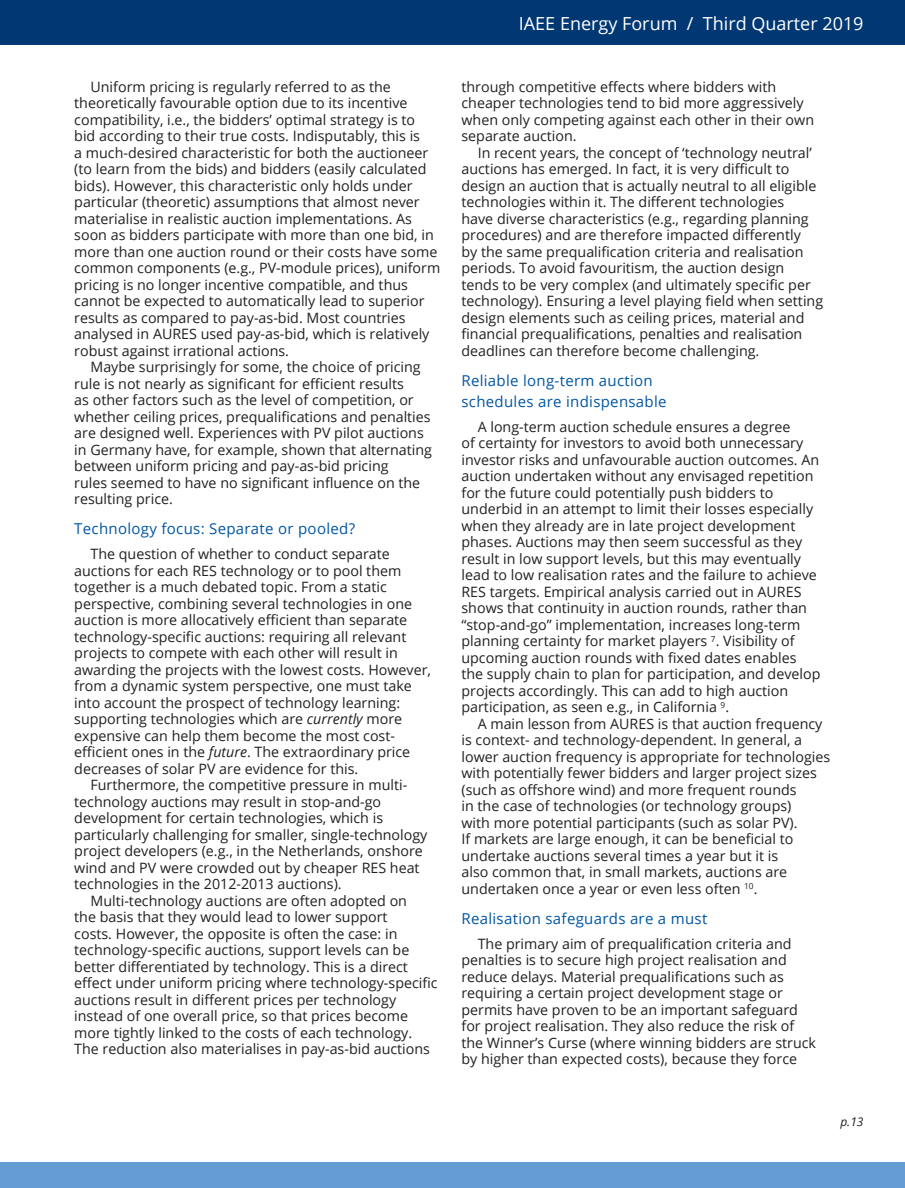
<style>
.page{position:relative;width:905px;height:1188px;background:#fff}
.page>*{position:absolute;margin:0;border:0;box-sizing:border-box;transform-origin:0 0}
.t1{font:18px "Open Sans";color:#fff}
.Heading_NEW{font:15px/21px "Open Sans";letter-spacing:.02em;color:#0155a5}
.Body_Text_NEW{font:14.25px/16.5px "Open Sans";color:#231f20}
.t2{font:italic 12px "Open Sans";color:#231f20}
.s1{font-style:italic}
</style>
<div class="page">
<div style="left:0;top:1162px;width:904px;height:26px;background:#639dd4"></div>
<div style="left:0;top:0;width:904px;height:44px;background:#013874"></div>
<p class="Body_Text_NEW" style="left:74px;top:78px;width:367px;text-indent:16px">Uniform pricing is regularly referred to as the theoretically favourable option due to its incentive compatibility, i.e., the bidders’ optimal strategy is to<br>bid according to their true costs. Indisputably, this is<br>a much-desired characteristic for both the auctioneer (to learn from the bids) and bidders (easily calculated bids). However, this characteristic only holds under particular (theoretic) assumptions that almost never materialise in realistic auction implementations. As soon as bidders participate with more than one bid, in more than one auction round or their costs have some common components (e.g., PV-module prices), uniform pricing is no longer incentive compatible, and thus cannot be expected to automatically lead to superior results as compared to pay-as-bid. Most countries analysed in AURES used pay-as-bid, which is relatively robust against irrational actions.</p>
<p class="Body_Text_NEW" style="left:74px;top:359px;width:359px;text-indent:16px">Maybe surprisingly for some, the choice of pricing rule is not nearly as significant for efficient results<br>as other factors such as the level of competition, or whether ceiling prices, prequalifications and penalties are designed well. Experiences with PV pilot auctions in Germany have, for example, shown that alternating between uniform pricing and pay-as-bid pricing<br>rules seemed to have no significant influence on the resulting price.</p>
<p class="Heading_NEW" style="left:74px;top:518px;width:282px">Technology focus: Separate or pooled?</p>
<p class="Body_Text_NEW" style="left:74px;top:546px;width:358px;text-indent:16px">The question of whether to conduct separate auctions for each RES technology or to pool them together is a much debated topic. From a static perspective, combining several technologies in one auction is more allocatively efficient than separate technology-specific auctions: requiring all relevant projects to compete with each other will result in awarding the projects with the lowest costs. However, from a dynamic system perspective, one must take into account the prospect of technology learning: supporting technologies which are <span class="s1">currently</span> more expensive can help them become the most cost&shy;efficient ones in the <span class="s1">future</span>. The extraordinary price decreases of solar PV are evidence for this.</p>
<p class="Body_Text_NEW" style="left:74px;top:777px;width:354px;text-indent:16px">Furthermore, the competitive pressure in multi&shy;technology auctions may result in stop-and-go development for certain technologies, which is particularly challenging for smaller, single-technology project developers (e.g., in the Netherlands, onshore wind and PV were crowded out by cheaper RES heat technologies in the 2012-2013 auctions).</p>
<p class="Body_Text_NEW" style="left:74px;top:892px;width:365px;text-indent:16px">Multi-technology auctions are often adopted on<br>the basis that they would lead to lower support<br>costs. However, the opposite is often the case: in technology-specific auctions, support levels can be better differentiated by technology. This is a direct effect under uniform pricing where technology-specific auctions result in different prices per technology instead of one overall price, so that prices become more tightly linked to the costs of each technology.<br>The reduction also materialises in pay-as-bid auctions</p>
<p class="t1" style="left:519px;top:11px;width:346px">IAEE Energy Forum / Third Quarter 2019</p>
<p class="Body_Text_NEW" style="left:461px;top:78px;width:354px">through competitive effects where bidders with cheaper technologies tend to bid more aggressively when only competing against each other in their own separate auction.</p>
<p class="Body_Text_NEW" style="left:461px;top:144px;width:363px;text-indent:16px">In recent years, the concept of ‘technology neutral’ auctions has emerged. In fact, it is very difficult to design an auction that is actually neutral to all eligible technologies within it. The different technologies<br>have diverse characteristics (e.g., regarding planning procedures) and are therefore impacted differently<br>by the same prequalification criteria and realisation periods. To avoid favouritism, the auction design tends to be very complex (and ultimately specific per technology). Ensuring a level playing field when setting design elements such as ceiling prices, material and financial prequalifications, penalties and realisation deadlines can therefore become challenging.</p>
<p class="Heading_NEW" style="left:461px;top:369px;width:207px">Reliable long-term auction schedules are indispensable</p>
<p class="Body_Text_NEW" style="left:461px;top:418px;width:360px;text-indent:16px">A long-term auction schedule ensures a degree<br>of certainty for investors to avoid both unnecessary investor risks and unfavourable auction outcomes. An auction undertaken without any envisaged repetition for the future could potentially push bidders to underbid in an attempt to limit their losses especially when they already are in late project development phases. Auctions may then seem successful as they result in low support levels, but this may eventually lead to low realisation rates and the failure to achieve RES targets. Empirical analysis carried out in AURES shows that continuity in auction rounds, rather than “stop-and-go” implementation, increases long-term planning certainty for market players <sup>7</sup>. Visibility of upcoming auction rounds with fixed dates enables the supply chain to plan for participation, and develop projects accordingly. This can add to high auction participation, as seen e.g., in California <sup>9</sup>.</p>
<p class="Body_Text_NEW" style="left:461px;top:715px;width:370px;text-indent:16px">A main lesson from AURES is that auction frequency is context- and technology-dependent. In general, a lower auction frequency is appropriate for technologies with potentially fewer bidders and larger project sizes (such as offshore wind) and more frequent rounds<br>in the case of technologies (or technology groups)<br>with more potential participants (such as solar PV).<br>If markets are large enough, it can be beneficial to undertake auctions several times a year but it is<br>also common that, in small markets, auctions are undertaken once a year or even less often <sup>10</sup>.</p>
<p class="Heading_NEW" style="left:461px;top:907px;width:247px">Realisation safeguards are a must</p>
<p class="Body_Text_NEW" style="left:461px;top:935px;width:356px;text-indent:16px">The primary aim of prequalification criteria and penalties is to secure high project realisation and reduce delays. Material prequalifications such as requiring a certain project development stage or permits have proven to be an important safeguard for project realisation. They also reduce the risk of the Winner’s Curse (where winning bidders are struck by higher than expected costs), because they force</p>
<p class="t2" style="left:840px;top:1114px;width:25px">p.13</p>
</div>
